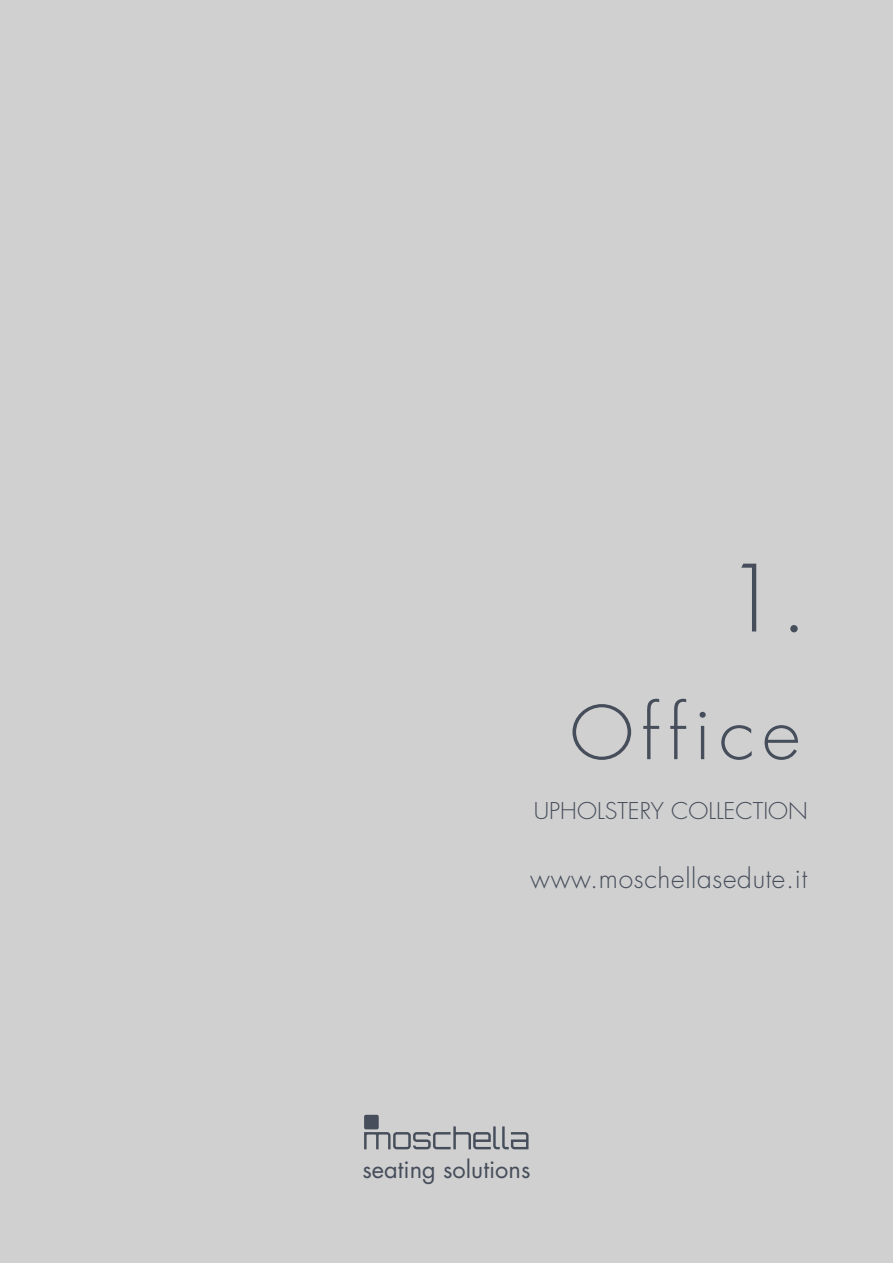
<style>
.page{position:relative;width:893px;height:1263px;background:#d0d0d0}
.page>*{position:absolute;margin:0;border:0;box-sizing:border-box;transform-origin:0 0}
.t1{font:300 90px "Futura";color:#464e5b}
.t2{font:300 72.15px "Futura";letter-spacing:.1em;color:#464e5b;scale:1.04 1}
.t3{font:300 26.4px "Futura";letter-spacing:.025em;color:#464e5b}
.t4{font:23.7px "Futura";color:#464e5b}
.t5{font:300 22.5px "Futura";color:#464e5b;scale:1.04 1}
</style>
<div class="page">
<svg style="left:364px;top:1126px;width:164px;height:23px"></svg>
<div style="left:364px;top:1115px;width:15px;height:14px;background:#464e5b;border-radius:2px"></div>
<h1 class="t1" style="left:724px;top:544px;width:85px">1.</h1>
<h2 class="t2" style="left:570px;top:689px;width:223px">Office</h2>
<p class="t5" style="left:534px;top:797px;width:265px">UPHOLSTERY COLLECTION</p>
<p class="t3" style="left:530px;top:863px;width:279px">www.moschellasedute.it</p>
<p class="t4" style="left:363px;top:1154px;width:169px">seating solutions</p>
</div>
